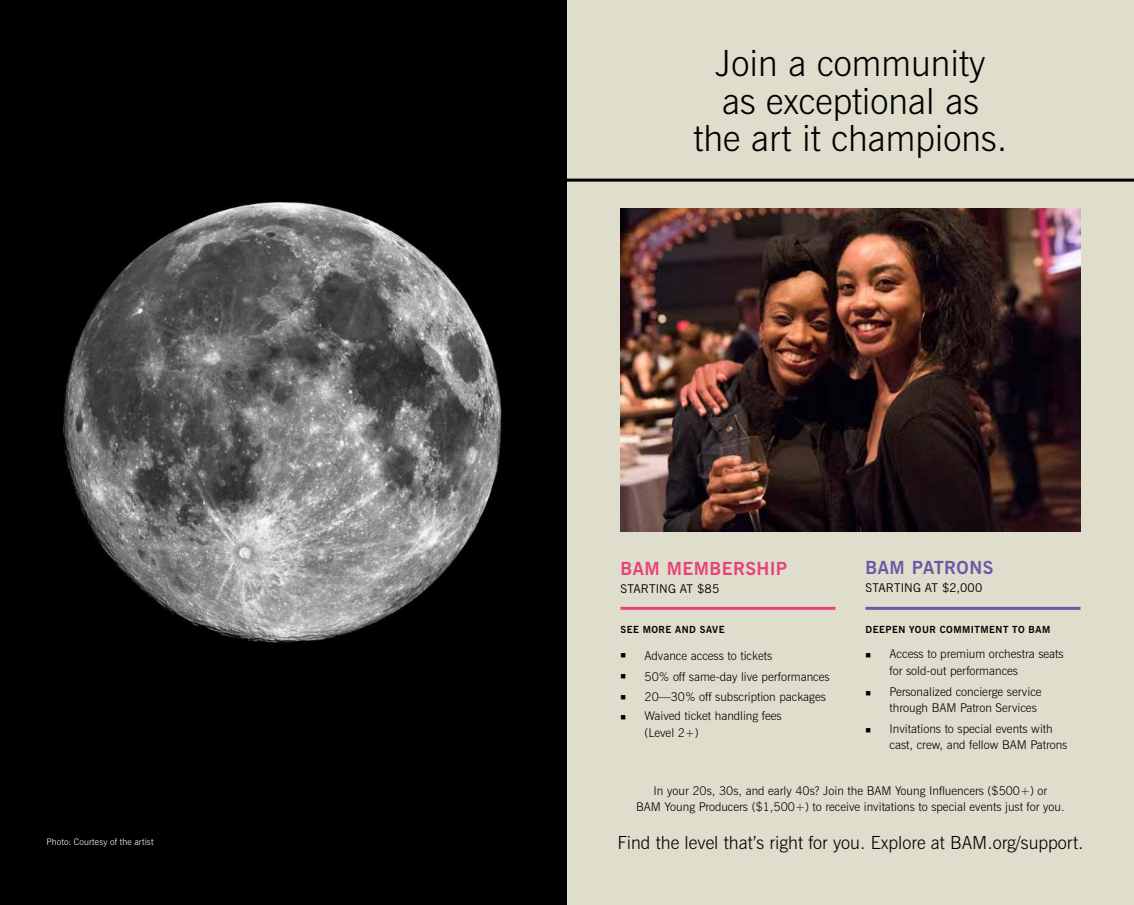
<style>
.page{position:relative;width:1134px;height:905px;background:#fff}
.page>*{position:absolute;margin:0;border:0;box-sizing:border-box;transform-origin:0 0}
.t1{font:300 36.15px/37.7px "News Gothic BT";color:#000;text-align:center}
.t2{font:300 18px "News Gothic BT";color:#000}
.t3{font:700 18px "News Gothic BT";letter-spacing:.025em;color:#e8417b}
.t4{font:700 18px "News Gothic BT";letter-spacing:.025em;color:#6f57a5}
.t5{font:300 12px/16.5px "News Gothic BT";color:#000}
.t6{font:12px "News Gothic BT";letter-spacing:.01em;color:#000}
.t7{font:700 9.75px "News Gothic BT";letter-spacing:.05em;color:#000}
.t8{font:300 9px "News Gothic BT";letter-spacing:.015em;color:#fff}
</style>
<div class="page">
<div style="left:0;top:0;width:567px;height:904px;background:#000"></div>
<img style="left:63px;top:202px;width:439px;height:441px">
<div style="left:567px;top:0;width:567px;height:904px;background:#dfdecd"></div>
<hr style="left:567px;top:179px;width:567px;height:3px;background:#000">
<img style="left:620px;top:209px;width:461px;height:322px">
<svg style="left:620px;top:606px;width:215px;height:4px"></svg>
<svg style="left:866px;top:606px;width:215px;height:4px"></svg>
<p class="t8" style="left:46px;top:836px;width:109px">Photo: Courtesy of the artist</p>
<h1 class="t1" style="left:693px;top:44px;width:316px">Join a community<br>as exceptional as<br>the art it champions.</h1>
<h2 class="t3" style="left:620px;top:557px;width:168px">BAM MEMBERSHIP</h2>
<p class="t6" style="left:620px;top:581px;width:100px">STARTING AT $85</p>
<p class="t7" style="left:620px;top:623px;width:106px">SEE MORE AND SAVE</p>
<p class="t5" style="left:620px;top:647px;width:153px">■ Advance access to tickets</p>
<p class="t5" style="left:620px;top:668px;width:211px">■ 50% off same-day live performances</p>
<p class="t5" style="left:620px;top:688px;width:207px">■ 20—30% off subscription packages</p>
<p class="t5" style="left:645px;top:707px;width:139px;text-indent:-24px">■ Waived ticket handling fees (Level 2+)</p>
<h2 class="t4" style="left:866px;top:556px;width:129px">BAM PATRONS</h2>
<p class="t6" style="left:866px;top:580px;width:118px">STARTING AT $2,000</p>
<p class="t7" style="left:866px;top:623px;width:186px">DEEPEN YOUR COMMITMENT TO BAM</p>
<p class="t5" style="left:890px;top:645px;width:176px;text-indent:-24px">■ Access to premium orchestra seats for sold-out performances</p>
<p class="t5" style="left:890px;top:683px;width:154px;text-indent:-24px">■ Personalized concierge service through BAM Patron Services</p>
<p class="t5" style="left:890px;top:720px;width:179px;text-indent:-24px">■ Invitations to special events with cast, crew, and fellow BAM Patrons</p>
<p class="t5" style="left:636px;top:782px;width:430px;text-align:center">In your 20s, 30s, and early 40s? Join the BAM Young Influencers ($500+) or<br>BAM Young Producers ($1,500+) to receive invitations to special events just for you.</p>
<h2 class="t2" style="left:618px;top:831px;width:467px">Find the level that’s right for you. Explore at BAM.org/support.</h2>
</div>
